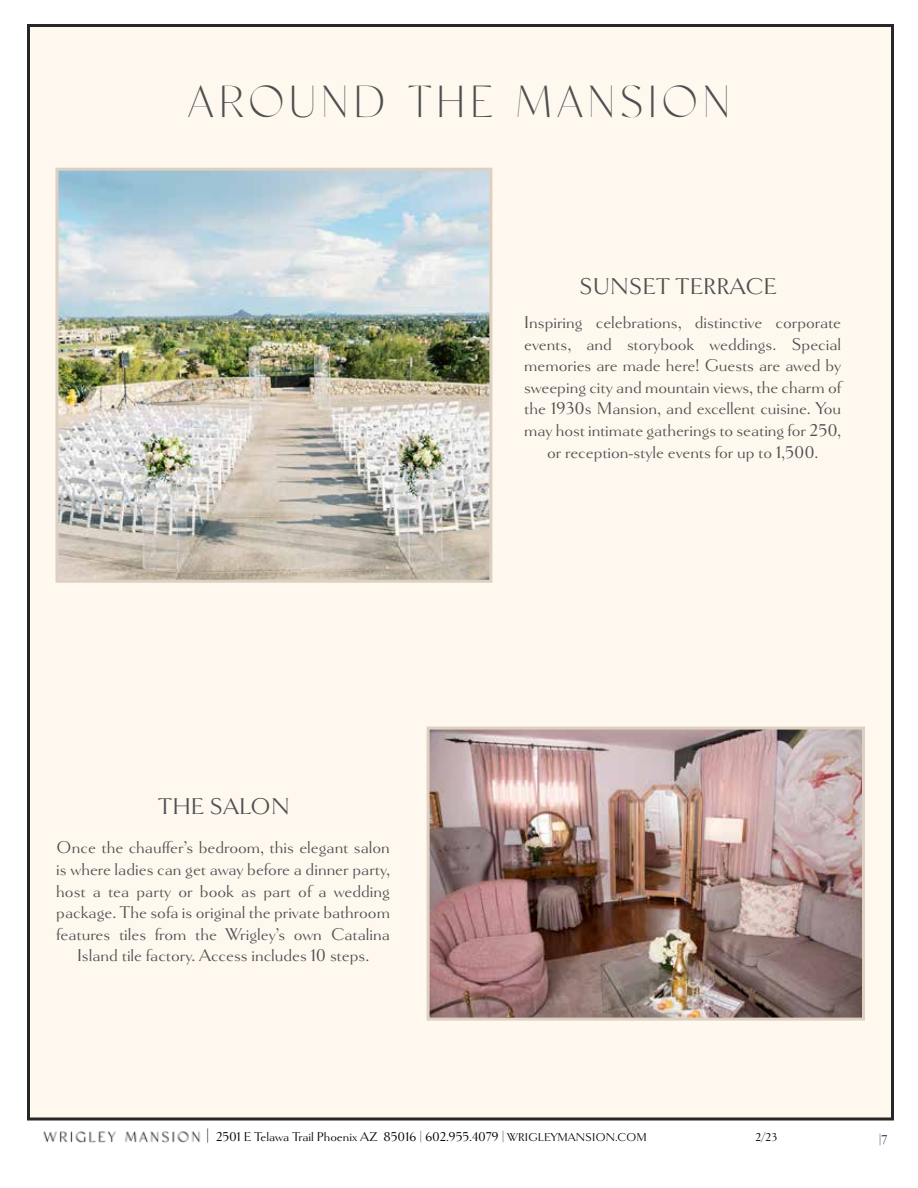
<style>
.page{position:relative;width:918px;height:1188px;background:#fff}
.page>*{position:absolute;margin:0;border:0;box-sizing:border-box;transform-origin:0 0}
.t1{font:45px "Classico";letter-spacing:.1em;color:#4e4f51}
.t2{font:24px "Goldenbook";color:#4e4f51}
.t3{font:18px/21.6px "Goldenbook";color:#4e4f51;text-align:center}
.t4{font:13.5px "Goldenbook";color:#000}
.t5{font:13.5px "Goldenbook";color:#000101}
.t6{font:12px "Goldenbook";color:#000}
.s1{font-weight:700;font-size:16.5px}
.s2{font-size:12px;color:#000101}
.s3{color:#222d65}
</style>
<div class="page">
<img style="left:36px;top:1120px;width:171px;height:23px">
<div style="left:27px;top:24px;width:867px;height:1096px;background:#fff8ef;border:3px solid #282727"></div>
<img style="left:431px;top:731px;width:430px;height:286px">
<div style="left:427px;top:727px;width:438px;height:294px;border:3px solid #ddd0c1"></div>
<img style="left:60px;top:172px;width:428px;height:407px">
<div style="left:56px;top:168px;width:436px;height:415px;border:3px solid #ddd0c1"></div>
<h1 class="t1" style="left:188px;top:75px;width:544px">AROUND THE MANSION</h1>
<h2 class="t2" style="left:579px;top:272px;width:199px">SUNSET TERRACE</h2>
<h2 class="t2" style="left:158px;top:793px;width:133px">THE SALON</h2>
<p class="t3" style="left:56px;top:837px;width:335px">Once the chauffer’s bedroom, this elegant salon is where ladies can get away before a dinner party, host a tea party or book as part of a wedding package. The sofa is original the private bathroom features tiles from the Wrigley’s own Catalina Island tile factory. Access includes 10 steps.</p>
<p class="t3" style="left:524px;top:312px;width:318px">Inspiring celebrations, distinctive corporate events, and storybook weddings. Special memories are made here! Guests are awed by sweeping city and mountain views, the charm of the 1930s Mansion, and excellent cuisine. You may host intimate gatherings to seating for 250, or reception-style events for up to 1,500.</p>
<p class="t4" style="left:206px;top:1129px;width:442px"><span class="s1">|</span> 2501 E Telawa Trail Phoenix AZ 85016 | 602.955.4079 | <span class="s2">WRIGLEYMANSION.COM</span></p>
<p class="t5" style="left:879px;top:1132px;width:10px">|<span class="s3">7</span></p>
<p class="t6" style="left:755px;top:1130px;width:24px">2/23</p>
</div>
